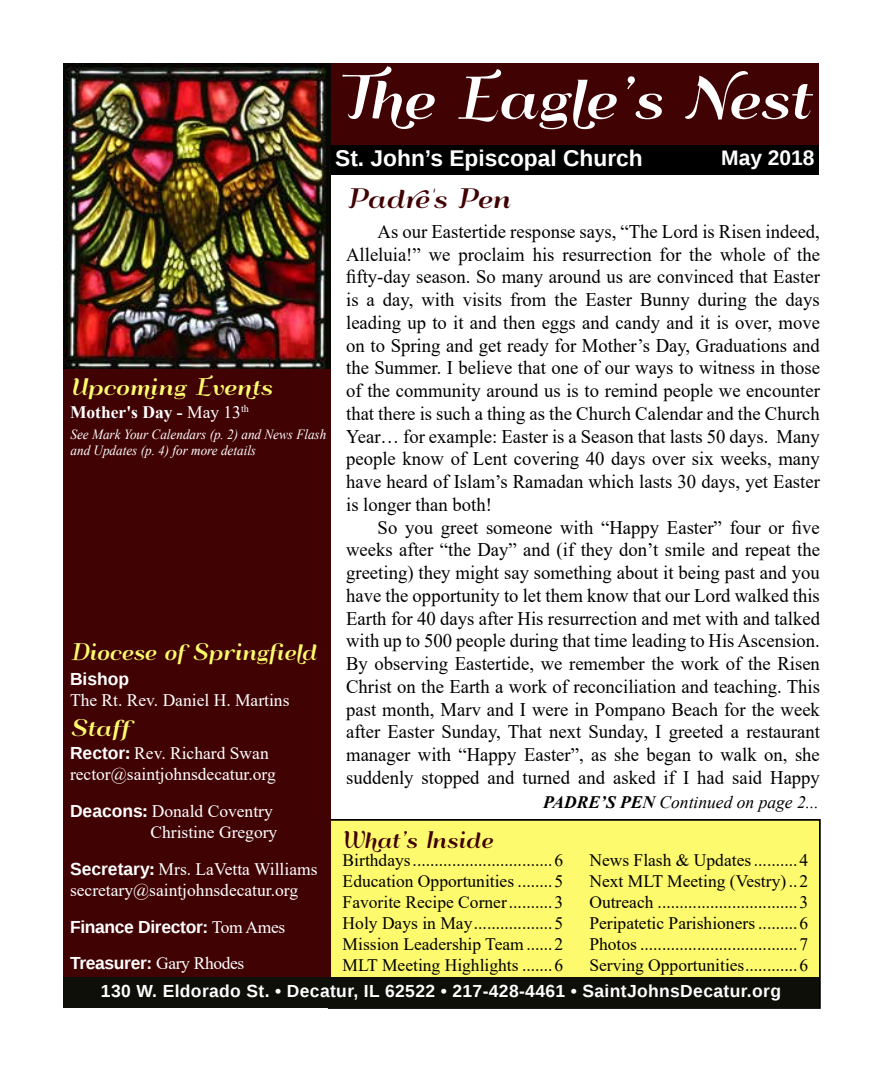
<style>
.page{position:relative;width:882px;height:1071px;background:#fff}
.page>*{position:absolute;margin:0;border:0;box-sizing:border-box;transform-origin:0 0}
.t1{font:52.5px "Qumpellka No 12";color:#fff}
.t2{font:24.5px "Qumpellka No 12";letter-spacing:-.005em;color:#400203}
.t3{font:700 22.75px "Liberation Sans";color:#fff}
.t4{font:21px "Qumpellka No 12";color:#fdfa6d;scale:.94 1}
.t5{font:21px "Qumpellka No 12";color:#fdfa6d}
.t6{font:21px "Qumpellka No 12";color:#400203;scale:.94 1}
.t7{font:700 21px "Liberation Sans";color:#fff}
.t8{font:19.25px/22.8px "Times New Roman";color:#000;text-align:justify}
.t9{font:17.5px "Times New Roman";color:#000}
.t10{font:17.5px/21px "Times New Roman";color:#fff}
.t11{font:700 17.5px "Liberation Sans";letter-spacing:.02em;color:#fff}
.t12{font:700 17.5px/36.8px "Liberation Sans";letter-spacing:-.02em;color:#fff}
.t13{font:italic 17.5px "Times New Roman";color:#000}
.t14{font:700 17.5px "Times New Roman";color:#fff}
.t15{font:italic 14px/15.8px "Times New Roman";color:#fff;scale:.94 1}
.s1{font-weight:400}
.s2{font-family:"Liberation Sans";font-weight:700}
.s3{font-family:"Franklin Gothic";font-weight:600}
.s4{font-family:"Times New Roman";font-weight:400}
.s5{font-weight:700}
</style>
<div class="page">
<div style="left:329px;top:820px;width:491px;height:188px;background:#fdfa6d"></div>
<div style="left:328px;top:819px;width:493px;height:190px;border:2px solid #000"></div>
<div style="left:64px;top:145px;width:755px;height:30px;background:#000"></div>
<div style="left:63px;top:332px;width:268px;height:652px;background:#400203"></div>
<div style="left:64px;top:63px;width:755px;height:82px;background:#400203"></div>
<div style="left:63px;top:977px;width:756px;height:31px;background:#0e0f09"></div>
<img style="left:64px;top:63px;width:267px;height:306px">
<h1 class="t1" style="left:336px;top:59px;width:476px">The Eagle’s Nest</h1>
<p class="t3" style="left:335px;top:143px;width:309px">St. John’s Episcopal Church</p>
<p class="t7" style="left:721px;top:143px;width:95px">May 2018</p>
<p class="t5" style="left:70px;top:371px;width:203px">Upcoming Events</p>
<p class="t14" style="left:70px;top:399px;width:181px">Mother's Day - <span class="s1">May 13</span><sup>th</sup></p>
<p class="t15" style="left:71px;top:426px;width:274px">See Mark Your Calendars (p. 2) and News Flash and Updates (p. 4) for more details</p>
<p class="t4" style="left:70px;top:636px;width:264px">Diocese of Springfield</p>
<p class="t11" style="left:70px;top:666px;width:61px">Bishop</p>
<p class="t10" style="left:70px;top:689px;width:221px">The Rt. Rev. Daniel H. Martins</p>
<p class="t5" style="left:70px;top:712px;width:66px">Staff</p>
<p class="t10" style="left:70px;top:742px;width:207px"><span class="s2">Rector</span><span class="s3">:</span> Rev. Richard Swan rector@saintjohnsdecatur.org</p>
<p class="t10" style="left:70px;top:800px;width:209px;text-align:right"><span class="s2">Deacons</span><span class="s3">:</span> Donald Coventry<br>Christine Gregory</p>
<p class="t10" style="left:70px;top:858px;width:249px"><span class="s2">Secretary</span><span class="s3">:</span> Mrs. LaVetta Williams secretary@saintjohnsdecatur.org</p>
<p class="t12" style="left:70px;top:908px;width:217px">Finance Director: <span class="s4">Tom Ames<br></span>Treasurer: <span class="s4">Gary Rhodes</span></p>
<p class="t2" style="left:346px;top:180px;width:165px">Padre's Pen</p>
<p class="t8" style="left:346px;top:219px;width:475px;text-indent:32px">As our Eastertide response says, “The Lord is Risen indeed, Alleluia!” we proclaim his resurrection for the whole of the fifty-day season. So many around us are convinced that Easter is a day, with visits from the Easter Bunny during the days leading up to it and then eggs and candy and it is over, move on to Spring and get ready for Mother’s Day, Graduations and the Summer. I believe that one of our ways to witness in those of the community around us is to remind people we encounter that there is such a thing as the Church Calendar and the Church Year… for example: Easter is a Season that lasts 50 days. Many people know of Lent covering 40 days over six weeks, many have heard of Islam’s Ramadan which lasts 30 days, yet Easter is longer than both!</p>
<p class="t8" style="left:346px;top:515px;width:475px;text-indent:32px">So you greet someone with “Happy Easter” four or five weeks after “the Day” and (if they don’t smile and repeat the greeting) they might say something about it being past and you have the opportunity to let them know that our Lord walked this Earth for 40 days after His resurrection and met with and talked with up to 500 people during that time leading to His Ascension.<br>By observing Eastertide, we remember the work of the Risen Christ on the Earth a work of reconciliation and teaching. This past month, Marv and I were in Pompano Beach for the week after Easter Sunday, That next Sunday, I greeted a restaurant manager with “Happy Easter”, as she began to walk on, she suddenly stopped and turned and asked if I had said Happy</p>
<p class="t13" style="left:543px;top:790px;width:277px"><span class="s5">PADRE’S PEN</span> Continued on page 2...</p>
<p class="t6" style="left:341px;top:824px;width:163px">What’s Inside</p>
<p class="t9" style="left:343px;top:848px;width:222px">Birthdays................................6</p>
<p class="t9" style="left:589px;top:848px;width:220px">News Flash &amp; Updates..........4</p>
<p class="t9" style="left:343px;top:869px;width:222px">Education Opportunities ........5</p>
<p class="t9" style="left:589px;top:869px;width:220px">Next MLT Meeting (Vestry)..2</p>
<p class="t9" style="left:343px;top:890px;width:222px">Favorite Recipe Corner..........3</p>
<p class="t9" style="left:589px;top:890px;width:220px">Outreach ................................3</p>
<p class="t9" style="left:343px;top:911px;width:222px">Holy Days in May..................5</p>
<p class="t9" style="left:589px;top:911px;width:220px">Peripatetic Parishioners .........6</p>
<p class="t9" style="left:343px;top:932px;width:222px">Mission Leadership Team......2</p>
<p class="t9" style="left:589px;top:932px;width:220px">Photos ....................................7</p>
<p class="t9" style="left:343px;top:953px;width:222px">MLT Meeting Highlights .......6</p>
<p class="t9" style="left:589px;top:953px;width:220px">Serving Opportunities............6</p>
<p class="t11" style="left:101px;top:979px;width:682px">130 W. Eldorado St. • Decatur, IL 62522 • 217-428-4461 • SaintJohnsDecatur.org</p>
</div>
